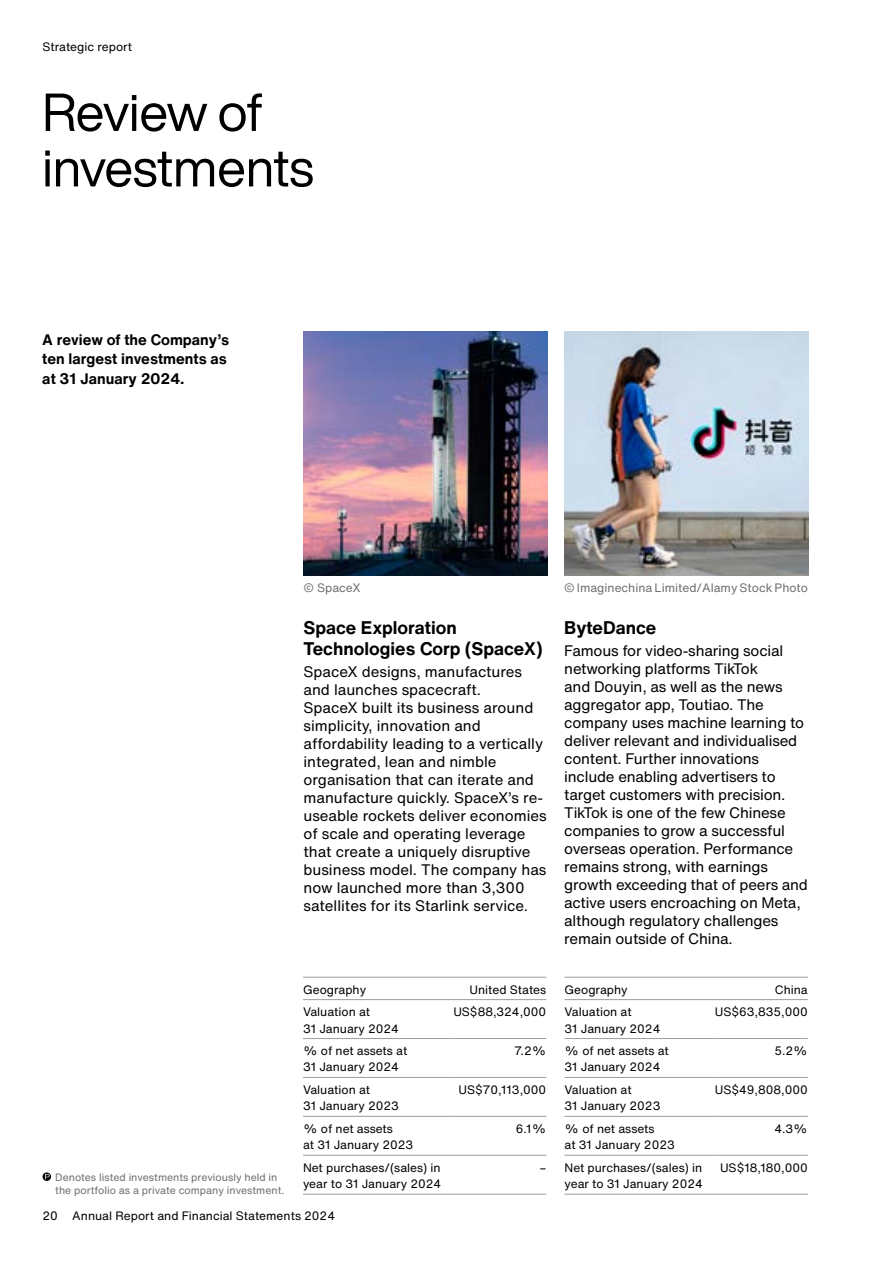
<style>
.page{position:relative;width:893px;height:1263px;background:#fff}
.page>*{position:absolute;margin:0;border:0;box-sizing:border-box;transform-origin:0 0}
.t1{font:52.5px/55.5px "Helvetica Now Display";letter-spacing:-.01em;color:#000}
.t2{font:700 18px/21px "Helvetica Now Text";color:#000}
.t3{font:15px/18px "Helvetica Now Text";letter-spacing:-.01em;color:#000}
.t4{font:700 15px/19.5px "Helvetica Now Text";color:#000}
.t5{font:12px/16.5px "Helvetica Now Text";color:#000}
.t6{font:12px "Helvetica Now Text";color:#706f6f}
.t7{font:10.5px/13.5px "Helvetica Now Text";color:#706f6f}
</style>
<div class="page">
<img style="left:303px;top:332px;width:244px;height:243px">
<hr style="left:303px;top:999px;width:150px;height:1px;background:#9d9d9c">
<hr style="left:303px;top:1038px;width:150px;height:1px;background:#9d9d9c">
<hr style="left:453px;top:1038px;width:93px;height:1px;background:#9d9d9c">
<hr style="left:303px;top:1077px;width:150px;height:1px;background:#9d9d9c">
<hr style="left:303px;top:1116px;width:150px;height:1px;background:#9d9d9c">
<hr style="left:453px;top:1116px;width:93px;height:1px;background:#9d9d9c">
<hr style="left:303px;top:1155px;width:150px;height:1px;background:#9d9d9c">
<hr style="left:303px;top:977px;width:150px;height:1px;background:#9d9d9c">
<hr style="left:303px;top:1194px;width:150px;height:1px;background:#9d9d9c">
<hr style="left:453px;top:999px;width:93px;height:1px;background:#9d9d9c">
<hr style="left:453px;top:977px;width:93px;height:1px;background:#9d9d9c">
<hr style="left:453px;top:1077px;width:93px;height:1px;background:#9d9d9c">
<hr style="left:453px;top:1155px;width:93px;height:1px;background:#9d9d9c">
<hr style="left:453px;top:1194px;width:93px;height:1px;background:#9d9d9c">
<img style="left:564px;top:332px;width:244px;height:243px">
<hr style="left:565px;top:999px;width:149px;height:1px;background:#9d9d9c">
<hr style="left:565px;top:1038px;width:149px;height:1px;background:#9d9d9c">
<hr style="left:714px;top:1038px;width:94px;height:1px;background:#9d9d9c">
<hr style="left:565px;top:1077px;width:149px;height:1px;background:#9d9d9c">
<hr style="left:565px;top:1116px;width:149px;height:1px;background:#9d9d9c">
<hr style="left:714px;top:1116px;width:94px;height:1px;background:#9d9d9c">
<hr style="left:565px;top:1155px;width:149px;height:1px;background:#9d9d9c">
<hr style="left:565px;top:977px;width:149px;height:1px;background:#9d9d9c">
<hr style="left:565px;top:1194px;width:149px;height:1px;background:#9d9d9c">
<hr style="left:714px;top:999px;width:94px;height:1px;background:#9d9d9c">
<hr style="left:714px;top:977px;width:94px;height:1px;background:#9d9d9c">
<hr style="left:714px;top:1077px;width:94px;height:1px;background:#9d9d9c">
<hr style="left:714px;top:1155px;width:94px;height:1px;background:#9d9d9c">
<hr style="left:714px;top:1194px;width:94px;height:1px;background:#9d9d9c">
<svg style="left:43px;top:1172px;width:8px;height:9px"></svg>
<svg style="left:45px;top:1174px;width:5px;height:5px"></svg>
<p class="t5" style="left:43px;top:38px;width:91px">Strategic report</p>
<h1 class="t1" style="left:42px;top:84px;width:273px">Review of investments</h1>
<p class="t4" style="left:42px;top:330px;width:188px">A review of the Company’s ten largest investments as at 31 January 2024.</p>
<p class="t6" style="left:303px;top:579px;width:59px">© SpaceX</p>
<p class="t2" style="left:303px;top:617px;width:240px">Space Exploration<br>Technologies Corp (SpaceX)</p>
<p class="t3" style="left:303px;top:663px;width:245px">SpaceX designs, manufactures and launches spacecraft.<br>SpaceX built its business around simplicity, innovation and affordability leading to a vertically integrated, lean and nimble organisation that can iterate and manufacture quickly. SpaceX’s re&shy;useable rockets deliver economies of scale and operating leverage that create a uniquely disruptive business model. The company has now launched more than 3,300 satellites for its Starlink service.</p>
<p class="t7" style="left:55px;top:1170px;width:231px">Denotes listed investments previously held in the portfolio as a private company investment.</p>
<p class="t5" style="left:303px;top:981px;width:65px">Geography</p>
<p class="t5" style="left:469px;top:981px;width:78px">United States</p>
<p class="t5" style="left:303px;top:1003px;width:97px">Valuation at<br>31 January 2024</p>
<p class="t5" style="left:453px;top:1003px;width:94px">US$88,324,000</p>
<p class="t5" style="left:303px;top:1042px;width:106px">% of net assets at<br>31 January 2024</p>
<p class="t5" style="left:515px;top:1042px;width:33px">7.2%</p>
<p class="t5" style="left:303px;top:1081px;width:97px">Valuation at<br>31 January 2023</p>
<p class="t5" style="left:459px;top:1081px;width:89px">US$70,113,000</p>
<p class="t5" style="left:303px;top:1120px;width:112px">% of net assets<br>at 31 January 2023</p>
<p class="t5" style="left:516px;top:1120px;width:32px">6.1%</p>
<p class="t5" style="left:303px;top:1159px;width:140px">Net purchases/(sales) in year to 31 January 2024</p>
<p class="t5" style="left:540px;top:1159px;width:8px">–</p>
<p class="t5" style="left:43px;top:1208px;width:294px">20 Annual Report and Financial Statements 2024</p>
<p class="t6" style="left:564px;top:579px;width:245px">© Imaginechina Limited/Alamy Stock Photo</p>
<p class="t2" style="left:564px;top:617px;width:94px">ByteDance</p>
<p class="t3" style="left:564px;top:642px;width:245px">Famous for video-sharing social networking platforms TikTok<br>and Douyin, as well as the news aggregator app, Toutiao. The company uses machine learning to deliver relevant and individualised content. Further innovations include enabling advertisers to target customers with precision.<br>TikTok is one of the few Chinese companies to grow a successful overseas operation. Performance remains strong, with earnings growth exceeding that of peers and active users encroaching on Meta, although regulatory challenges remain outside of China.</p>
<p class="t5" style="left:565px;top:981px;width:65px">Geography</p>
<p class="t5" style="left:775px;top:981px;width:34px">China</p>
<p class="t5" style="left:565px;top:1003px;width:97px">Valuation at<br>31 January 2024</p>
<p class="t5" style="left:715px;top:1003px;width:94px">US$63,835,000</p>
<p class="t5" style="left:565px;top:1042px;width:106px">% of net assets at<br>31 January 2024</p>
<p class="t5" style="left:774px;top:1042px;width:35px">5.2%</p>
<p class="t5" style="left:565px;top:1081px;width:97px">Valuation at<br>31 January 2023</p>
<p class="t5" style="left:715px;top:1081px;width:94px">US$49,808,000</p>
<p class="t5" style="left:565px;top:1120px;width:112px">% of net assets<br>at 31 January 2023</p>
<p class="t5" style="left:774px;top:1120px;width:35px">4.3%</p>
<p class="t5" style="left:565px;top:1159px;width:140px">Net purchases/(sales) in year to 31 January 2024</p>
<p class="t5" style="left:720px;top:1159px;width:89px">US$18,180,000</p>
</div>
